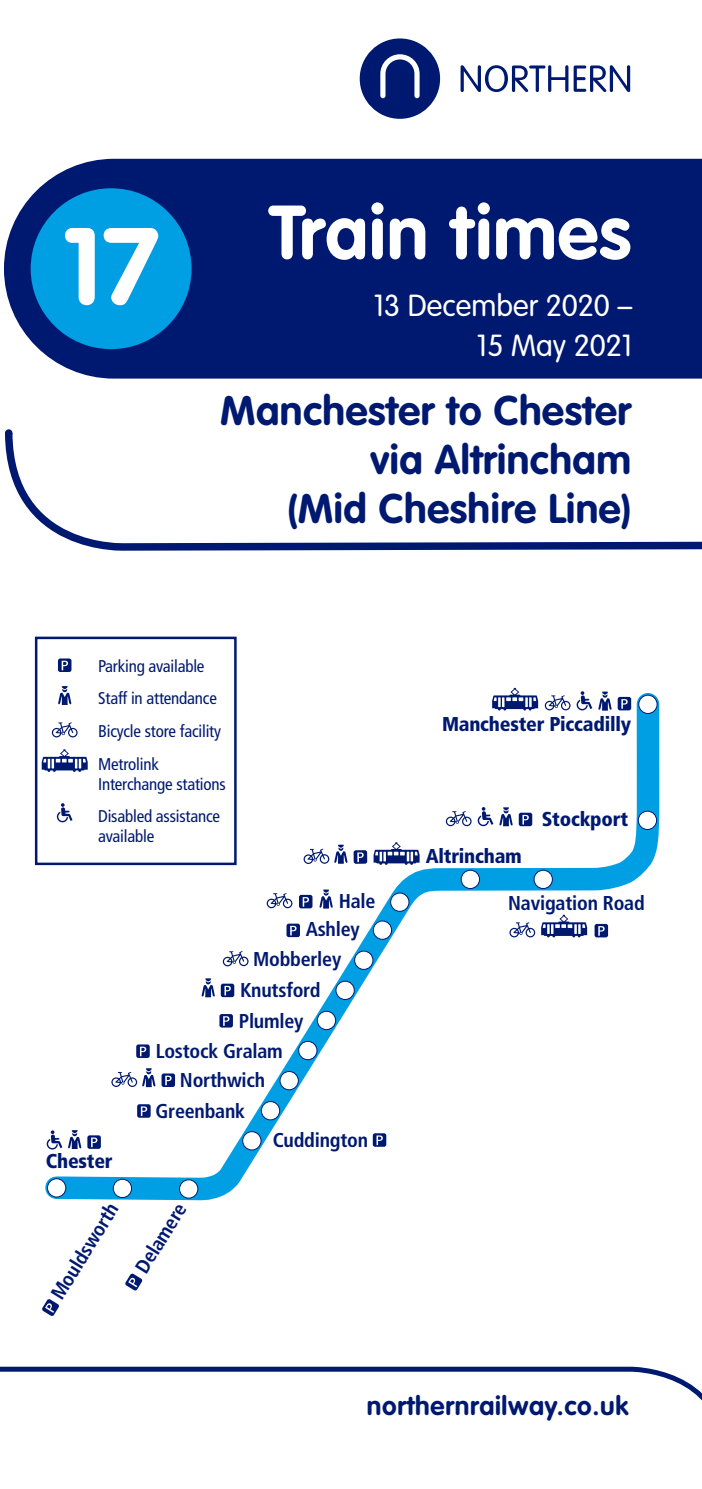
<style>
.page{position:relative;width:702px;height:1489px;background:#fff}
.page>*{position:absolute;margin:0;border:0;box-sizing:border-box;transform-origin:0 0}
.t1{font:700 75px "VAG Rounded";letter-spacing:.01em;color:#fff}
.t2{font:700 40.75px/49px "VAG Rounded";letter-spacing:.015em;color:#001970;text-align:right}
.t3{font:300 30px/40px "VAG Rounded";color:#fff;text-align:right}
.t4{font:700 26.25px "VAG Rounded";letter-spacing:.025em;color:#001970}
.t5{font:700 condensed 20px/27.5px "Frutiger";letter-spacing:-.01em;color:#001970}
.t6{font:900 condensed 20px "Frutiger";letter-spacing:-.01em;color:#001970}
.t7{font:condensed 17px/32.5px "Frutiger";letter-spacing:-.01em;color:#001970}
.s1{font-size:107.5px}
</style>
<div class="page">
<div style="left:4px;top:159px;width:698px;height:219px;background:#001970"></div>
<div style="left:31px;top:188px;width:160px;height:161px;background:#009fe4;border-radius:50%"></div>
<svg style="left:0;top:1366px;width:702px;height:35px"></svg>
<svg style="left:5px;top:429px;width:697px;height:122px"></svg>
<div style="left:5px;top:429px;width:7px;height:8px;background:#001970;border-radius:50%"></div>
<svg style="left:34px;top:681px;width:626px;height:520px"></svg>
<div style="left:638px;top:695px;width:19px;height:18px;background:#fff;border-radius:50%"></div>
<div style="left:638px;top:694px;width:19px;height:19px;border:1px solid #001970;border-radius:50%"></div>
<div style="left:638px;top:811px;width:18px;height:18px;background:#fff;border-radius:50%"></div>
<div style="left:638px;top:810px;width:19px;height:19px;border:1px solid #001970;border-radius:50%"></div>
<div style="left:221px;top:983px;width:13px;height:14px;background:#001970;border-radius:2px"></div>
<svg style="left:224px;top:985px;width:7px;height:10px"></svg>
<svg style="left:576px;top:691px;width:16px;height:19px"></svg>
<div style="left:617px;top:697px;width:14px;height:13px;background:#001970;border-radius:2px"></div>
<svg style="left:621px;top:699px;width:6px;height:9px"></svg>
<svg style="left:544px;top:695px;width:26px;height:15px"></svg>
<svg style="left:477px;top:807px;width:16px;height:19px"></svg>
<div style="left:518px;top:812px;width:14px;height:14px;background:#001970;border-radius:2px"></div>
<svg style="left:522px;top:814px;width:6px;height:10px"></svg>
<svg style="left:446px;top:810px;width:25px;height:16px"></svg>
<div style="left:161px;top:1073px;width:14px;height:13px;background:#001970;border-radius:2px"></div>
<svg style="left:165px;top:1075px;width:6px;height:10px"></svg>
<div style="left:353px;top:850px;width:14px;height:13px;background:#001970;border-radius:2px"></div>
<svg style="left:357px;top:852px;width:6px;height:10px"></svg>
<svg style="left:125px;top:1273px;width:17px;height:17px"></svg>
<svg style="left:42px;top:1299px;width:17px;height:17px"></svg>
<div style="left:534px;top:870px;width:18px;height:18px;background:#fff;border-radius:50%"></div>
<div style="left:533px;top:869px;width:19px;height:19px;border:1px solid #001970;border-radius:50%"></div>
<div style="left:461px;top:870px;width:18px;height:18px;background:#fff;border-radius:50%"></div>
<div style="left:461px;top:869px;width:19px;height:19px;border:1px solid #001970;border-radius:50%"></div>
<div style="left:390px;top:893px;width:19px;height:18px;background:#fff;border-radius:50%"></div>
<div style="left:390px;top:892px;width:19px;height:19px;border:1px solid #001970;border-radius:50%"></div>
<div style="left:373px;top:921px;width:18px;height:18px;background:#fff;border-radius:50%"></div>
<div style="left:373px;top:920px;width:19px;height:19px;border:1px solid #001970;border-radius:50%"></div>
<div style="left:354px;top:951px;width:19px;height:18px;background:#fff;border-radius:50%"></div>
<div style="left:354px;top:950px;width:19px;height:19px;border:1px solid #001970;border-radius:50%"></div>
<div style="left:336px;top:981px;width:18px;height:18px;background:#fff;border-radius:50%"></div>
<div style="left:335px;top:980px;width:19px;height:19px;border:1px solid #001970;border-radius:50%"></div>
<div style="left:317px;top:1011px;width:18px;height:18px;background:#fff;border-radius:50%"></div>
<div style="left:317px;top:1010px;width:19px;height:19px;border:1px solid #001970;border-radius:50%"></div>
<div style="left:298px;top:1041px;width:19px;height:18px;background:#fff;border-radius:50%"></div>
<div style="left:298px;top:1041px;width:19px;height:18px;border:1px solid #001970;border-radius:50%"></div>
<div style="left:280px;top:1071px;width:18px;height:18px;background:#fff;border-radius:50%"></div>
<div style="left:280px;top:1071px;width:18px;height:19px;border:1px solid #001970;border-radius:50%"></div>
<div style="left:261px;top:1101px;width:19px;height:18px;background:#fff;border-radius:50%"></div>
<div style="left:261px;top:1101px;width:19px;height:19px;border:1px solid #001970;border-radius:50%"></div>
<div style="left:243px;top:1131px;width:18px;height:18px;background:#fff;border-radius:50%"></div>
<div style="left:242px;top:1131px;width:19px;height:19px;border:1px solid #001970;border-radius:50%"></div>
<div style="left:47px;top:1178px;width:19px;height:18px;background:#fff;border-radius:50%"></div>
<div style="left:47px;top:1178px;width:19px;height:19px;border:1px solid #001970;border-radius:50%"></div>
<div style="left:113px;top:1179px;width:18px;height:18px;background:#fff;border-radius:50%"></div>
<div style="left:113px;top:1178px;width:19px;height:19px;border:1px solid #001970;border-radius:50%"></div>
<div style="left:179px;top:1179px;width:19px;height:18px;background:#fff;border-radius:50%"></div>
<div style="left:179px;top:1179px;width:19px;height:19px;border:1px solid #001970;border-radius:50%"></div>
<div style="left:219px;top:1014px;width:14px;height:13px;background:#001970;border-radius:2px"></div>
<svg style="left:223px;top:1016px;width:6px;height:9px"></svg>
<svg style="left:136px;top:1044px;width:14px;height:13px"></svg>
<svg style="left:140px;top:1046px;width:6px;height:10px"></svg>
<svg style="left:137px;top:1104px;width:14px;height:13px"></svg>
<svg style="left:141px;top:1106px;width:6px;height:9px"></svg>
<div style="left:373px;top:1133px;width:13px;height:13px;background:#001970;border-radius:2px"></div>
<svg style="left:376px;top:1135px;width:7px;height:9px"></svg>
<svg style="left:47px;top:1130px;width:15px;height:19px"></svg>
<div style="left:87px;top:1135px;width:14px;height:13px;background:#001970;border-radius:2px"></div>
<svg style="left:91px;top:1137px;width:6px;height:10px"></svg>
<svg style="left:492px;top:688px;width:46px;height:22px"></svg>
<svg style="left:598px;top:691px;width:13px;height:19px"></svg>
<svg style="left:499px;top:807px;width:13px;height:19px"></svg>
<svg style="left:303px;top:844px;width:44px;height:20px"></svg>
<svg style="left:319px;top:889px;width:14px;height:19px"></svg>
<svg style="left:201px;top:978px;width:14px;height:19px"></svg>
<svg style="left:68px;top:1130px;width:13px;height:18px"></svg>
<svg style="left:373px;top:842px;width:46px;height:22px"></svg>
<svg style="left:541px;top:914px;width:46px;height:23px"></svg>
<svg style="left:299px;top:894px;width:13px;height:14px"></svg>
<svg style="left:303px;top:897px;width:6px;height:9px"></svg>
<div style="left:286px;top:923px;width:14px;height:14px;background:#001970;border-radius:2px"></div>
<svg style="left:290px;top:925px;width:6px;height:10px"></svg>
<div style="left:594px;top:923px;width:14px;height:14px;background:#001970;border-radius:2px"></div>
<svg style="left:598px;top:926px;width:6px;height:9px"></svg>
<svg style="left:223px;top:951px;width:25px;height:15px"></svg>
<svg style="left:267px;top:892px;width:25px;height:16px"></svg>
<svg style="left:111px;top:1068px;width:44px;height:18px"></svg>
<svg style="left:42px;top:749px;width:46px;height:23px"></svg>
<svg style="left:57px;top:803px;width:16px;height:19px"></svg>
<svg style="left:58px;top:658px;width:13px;height:14px"></svg>
<svg style="left:62px;top:660px;width:6px;height:10px"></svg>
<svg style="left:52px;top:722px;width:26px;height:15px"></svg>
<svg style="left:58px;top:686px;width:13px;height:19px"></svg>
<div style="left:35px;top:636px;width:202px;height:229px;border:2px solid #001970"></div>
<svg style="left:509px;top:922px;width:26px;height:15px"></svg>
<svg style="left:360px;top:38px;width:80px;height:81px"></svg>
<svg style="left:460px;top:65px;width:170px;height:27px"></svg>
<h1 class="t1" style="left:62px;top:188px;width:570px"><span class="s1">17</span> Train times</h1>
<h3 class="t3" style="left:374px;top:285px;width:260px">13 December 2020 –<br>15 May 2021</h3>
<h2 class="t2" style="left:220px;top:386px;width:412px">Manchester to Chester via Altrincham<br>(Mid Cheshire Line)</h2>
<p class="t7" style="left:98px;top:650px;width:124px">Parking available<br>Staff in attendance<br>Bicycle store facility<br>Metrolink</p>
<p class="t7" style="left:98px;top:767px;width:129px">Interchange stations<br>Disabled assistance</p>
<p class="t7" style="left:98px;top:820px;width:58px">available</p>
<p class="t5" style="left:306px;top:887px;width:71px;text-indent:33px">Hale<br>Ashley</p>
<p class="t5" style="left:240px;top:943px;width:103px;line-height:31px;text-indent:13px">Mobberley<br>Knutsford</p>
<p class="t5" style="left:156px;top:1005px;width:149px;line-height:30.5px;text-indent:83px">Plumley<br>Lostock Gralam</p>
<p class="t5" style="left:180px;top:1066px;width:87px">Northwich</p>
<p class="t6" style="left:46px;top:1149px;width:68px">Chester</p>
<p class="t5" style="left:155px;top:1096px;width:91px">Greenbank</p>
<p class="t5" style="left:44px;top:1290px;width:111px;rotate:-58deg">Mouldsworth</p>
<p class="t5" style="left:128px;top:1263px;width:80px;rotate:-58deg">Delamere</p>
<p class="t5" style="left:273px;top:1126px;width:97px">Cuddington</p>
<p class="t6" style="left:442px;top:712px;width:190px">Manchester Piccadilly</p>
<p class="t6" style="left:425px;top:844px;width:98px">Altrincham</p>
<p class="t6" style="left:541px;top:806px;width:88px">Stockport</p>
<p class="t5" style="left:508px;top:889px;width:138px">Navigation Road</p>
<h3 class="t4" style="left:367px;top:1390px;width:263px">northernrailway.co.uk</h3>
</div>
